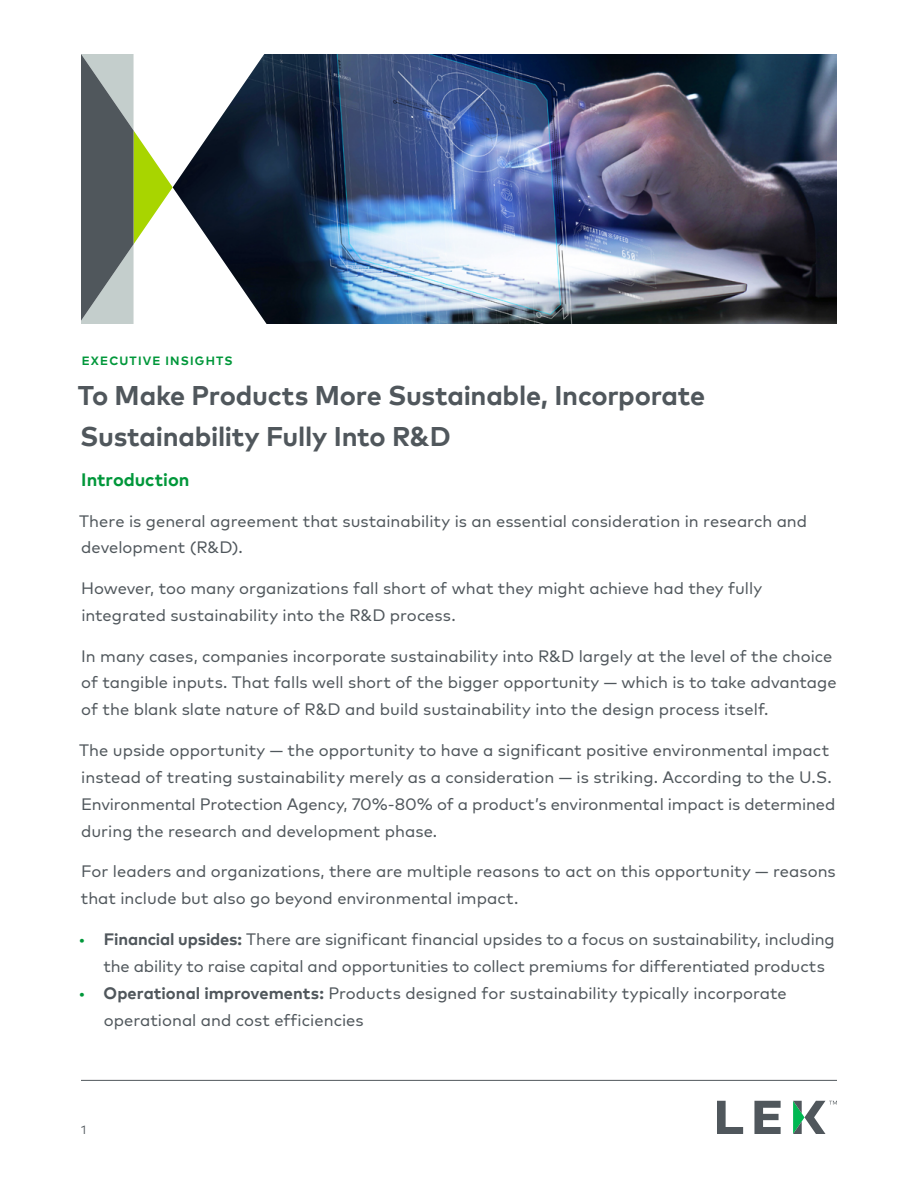
<style>
.page{position:relative;width:918px;height:1188px;background:#fff}
.page>*{position:absolute;margin:0;border:0;box-sizing:border-box;transform-origin:0 0}
.t1{font:700 27px/40.5px "Mark Pro";letter-spacing:-.01em;color:#50575c}
.t2{font:700 18px "Mark Pro";color:#00973a}
.t3{font:16.5px/27px "Mark Pro";color:#50575c}
.t4{font:700 12px "Mark Pro";letter-spacing:.095em;color:#00973a}
.t5{font:12px "Mark Pro";color:#50575c}
.s1{color:#00973a}
.s2{font-weight:700}
</style>
<div class="page">
<hr style="left:81px;top:1080px;width:756px;height:1px;background:#50575c">
<img style="left:173px;top:54px;width:664px;height:270px">
<svg style="left:81px;top:54px;width:92px;height:270px"></svg>
<svg style="left:717px;top:1101px;width:120px;height:33px"></svg>
<p class="t4" style="left:82px;top:351px;width:152px">EXECUTIVE INSIGHTS</p>
<h1 class="t1" style="left:78px;top:373px;width:629px">To Make Products More Sustainable, Incorporate<br>Sustainability Fully Into R&amp;D</h1>
<p class="t2" style="left:81px;top:466px;width:110px">Introduction</p>
<p class="t3" style="left:79px;top:506px;width:729px">There is general agreement that sustainability is an essential consideration in research and development (R&amp;D).</p>
<p class="t3" style="left:81px;top:573px;width:683px">However, too many organizations fall short of what they might achieve had they fully integrated sustainability into the R&amp;D process.</p>
<p class="t3" style="left:81px;top:641px;width:757px">In many cases, companies incorporate sustainability into R&amp;D largely at the level of the choice of tangible inputs. That falls well short of the bigger opportunity — which is to take advantage of the blank slate nature of R&amp;D and build sustainability into the design process itself.</p>
<p class="t3" style="left:79px;top:735px;width:758px">The upside opportunity — the opportunity to have a significant positive environmental impact instead of treating sustainability merely as a consideration — is striking. According to the U.S.<br>Environmental Protection Agency, 70%-80% of a product’s environmental impact is determined during the research and development phase.</p>
<p class="t3" style="left:81px;top:857px;width:757px">For leaders and organizations, there are multiple reasons to act on this opportunity — reasons that include but also go beyond environmental impact.</p>
<p class="t3" style="left:103px;top:924px;width:733px;text-indent:-25px"><span class="s1">•</span> <span class="s2">Financial upsides:</span> There are significant financial upsides to a focus on sustainability, including the ability to raise capital and opportunities to collect premiums for differentiated products</p>
<p class="t3" style="left:104px;top:978px;width:684px;text-indent:-25px"><span class="s1">•</span> <span class="s2">Operational improvements:</span> Products designed for sustainability typically incorporate operational and cost efficiencies</p>
<p class="t5" style="left:81px;top:1121px;width:7px">1</p>
</div>
